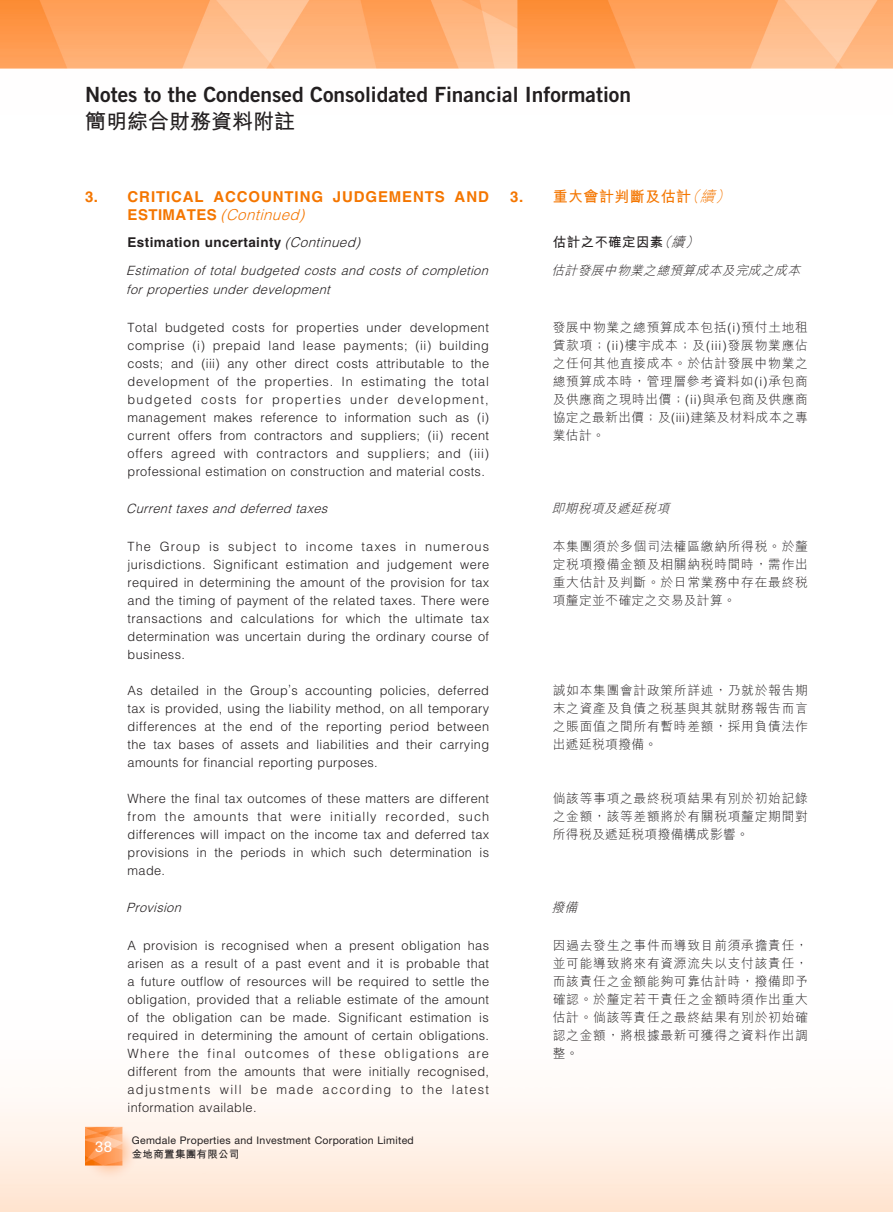
<style>
.page{position:relative;width:893px;height:1212px;background:#fff}
.page>*{position:absolute;margin:0;border:0;box-sizing:border-box;transform-origin:0 0}
.t1{font:21px "Trade Gothic LT Std Bd 2";color:#231f20}
.t2{font:700 21px "M Hei HK";color:#231f20}
.t3{font:700 15px/18px "Helvetica LT Std";letter-spacing:.06em;color:#f47600}
.t4{font:700 15px "M Hei HK";letter-spacing:.03em;color:#f47600}
.t5{font:15px "Helvetica Neue LT Std";color:#fff}
.t6{font:700 13.5px "Helvetica LT Std";letter-spacing:.03em;color:#231f20}
.t7{font:700 13.5px "M Hei HK";letter-spacing:.03em;color:#231f20}
.t8{font:300 12.75px/18px "Helvetica LT Std";letter-spacing:.03em;color:#231f20;text-align:justify}
.t9{font:300 12.75px/18px "M Hei HK";letter-spacing:.055em;color:#231f20;text-align:justify}
.t10{font:italic 300 12.75px/19.5px "Helvetica LT Std";color:#231f20}
.t11{font:italic 300 12.75px "M Hei HK";color:#231f20}
.t12{font:10.5px "Helvetica Neue LT Std";letter-spacing:.03em;color:#231f20}
.t13{font:700 10.5px "M Hei HK";letter-spacing:.03em;color:#231f20}
.s1{font-weight:300;font-style:italic}
.s2{font-family:"Helvetica LT Std"}
</style>
<div class="page">
<img style="left:0;top:0;width:893px;height:1212px">
<img style="left:85px;top:1127px;width:64px;height:53px">
<h1 class="t1" style="left:85px;top:82px;width:547px">Notes to the Condensed Consolidated Financial Information</h1>
<h1 class="t2" style="left:85px;top:106px;width:211px">簡明綜合財務資料附註</h1>
<p class="t3" style="left:128px;top:188px;width:363px;text-indent:-43px">3. CRITICAL ACCOUNTING JUDGEMENTS AND<br>E S T I M A T E S <span class="s1">(Continued)</span></p>
<p class="t6" style="left:128px;top:234px;width:238px">Estimation uncertainty <span class="s1">(Continued)</span></p>
<p class="t10" style="left:126px;top:260px;width:367px">Estimation of total budgeted costs and costs of completion forpropertiesunderdevelopment</p>
<p class="t8" style="left:128px;top:318px;width:363px">Total budgeted costs for properties under development comprise (i) prepaid land lease payments; (ii) building costs; and (iii) any other direct costs attributable to the development of the properties. In estimating the total budgeted costs for properties under development, management makes reference to information such as (i) current offers from contractors and suppliers; (ii) recent offers agreed with contractors and suppliers; and (iii) professional estimation on construction and material costs.</p>
<p class="t10" style="left:126px;top:499px;width:207px">Currenttaxesand deferred taxes</p>
<p class="t8" style="left:128px;top:537px;width:363px">The Group is subject to income taxes in numerous jurisdictions. Significant estimation and judgement were required in determining the amount of the provision for tax and the timing of payment of the related taxes. There were transactions and calculations for which the ultimate tax determination was uncertain during the ordinary course of business.</p>
<p class="t8" style="left:128px;top:681px;width:363px">As detailed in the Group’s accounting policies, deferred tax is provided, using the liability method, on all temporary differences at the end of the reporting period between the tax bases of assets and liabilities and their carrying amounts for financial reporting purposes.</p>
<p class="t8" style="left:128px;top:789px;width:363px">Where the final tax outcomes of these matters are different from the amounts that were initially recorded, such differences will impact on the income tax and deferred tax provisions in the periods in which such determination is made.</p>
<p class="t10" style="left:126px;top:898px;width:60px">Provision</p>
<p class="t8" style="left:128px;top:936px;width:363px">A provision is recognised when a present obligation has arisen as a result of a past event and it is probable that a future outflow of resources will be required to settle the obligation, provided that a reliable estimate of the amount of the obligation can be made. Significant estimation is required in determining the amount of certain obligations.<br>Where the final outcomes of these obligations are different from the amounts that were initially recognised, adjustments will be made according to the latest information available.</p>
<p class="t5" style="left:95px;top:1137px;width:19px">38</p>
<p class="t12" style="left:132px;top:1134px;width:284px">Gemdale Properties and Investment Corporation Limited</p>
<p class="t13" style="left:132px;top:1146px;width:109px">金地商置集團有限公司</p>
<p class="t4" style="left:510px;top:186px;width:225px"><span class="s2">3.</span> 重大會計判斷及估計<span class="s1">（續）</span></p>
<p class="t7" style="left:553px;top:232px;width:151px">估計之不確定因素<span class="s1">（續）</span></p>
<p class="t11" style="left:551px;top:263px;width:254px">估計發展中物業之總預算成本及完成之成本</p>
<p class="t9" style="left:553px;top:318px;width:257px">發展中物業之總預算成本包括<span class="s2">(i)</span>預付土地租賃款項；<span class="s2">(ii)</span>樓宇成本；及<span class="s2">(iii)</span>發展物業應佔之任何其他直接成本。於估計發展中物業之總預算成本時，管理層參考資料如<span class="s2">(i)</span>承包商及供應商之現時出價；<span class="s2">(ii)</span>與承包商及供應商協定之最新出價；及<span class="s2">(iii)</span>建築及材料成本之專業估計。</p>
<p class="t11" style="left:551px;top:502px;width:122px">即期稅項及遞延稅項</p>
<p class="t9" style="left:553px;top:537px;width:257px">本集團須於多個司法權區繳納所得稅。於釐定稅項撥備金額及相關納稅時間時，需作出重大估計及判斷。於日常業務中存在最終稅項釐定並不確定之交易及計算。</p>
<p class="t9" style="left:553px;top:681px;width:257px">誠如本集團會計政策所詳述，乃就於報告期末之資產及負債之稅基與其就財務報告而言之賬面值之間所有暫時差額，採用負債法作出遞延稅項撥備。</p>
<p class="t9" style="left:553px;top:789px;width:257px">倘該等事項之最終稅項結果有別於初始記錄之金額，該等差額將於有關稅項釐定期間對所得稅及遞延稅項撥備構成影響。</p>
<p class="t11" style="left:551px;top:901px;width:31px">撥備</p>
<p class="t9" style="left:553px;top:936px;width:257px">因過去發生之事件而導致目前須承擔責任，並可能導致將來有資源流失以支付該責任，而該責任之金額能夠可靠估計時，撥備即予確認。於釐定若干責任之金額時須作出重大估計。倘該等責任之最終結果有別於初始確認之金額，將根據最新可獲得之資料作出調整。</p>
</div>
